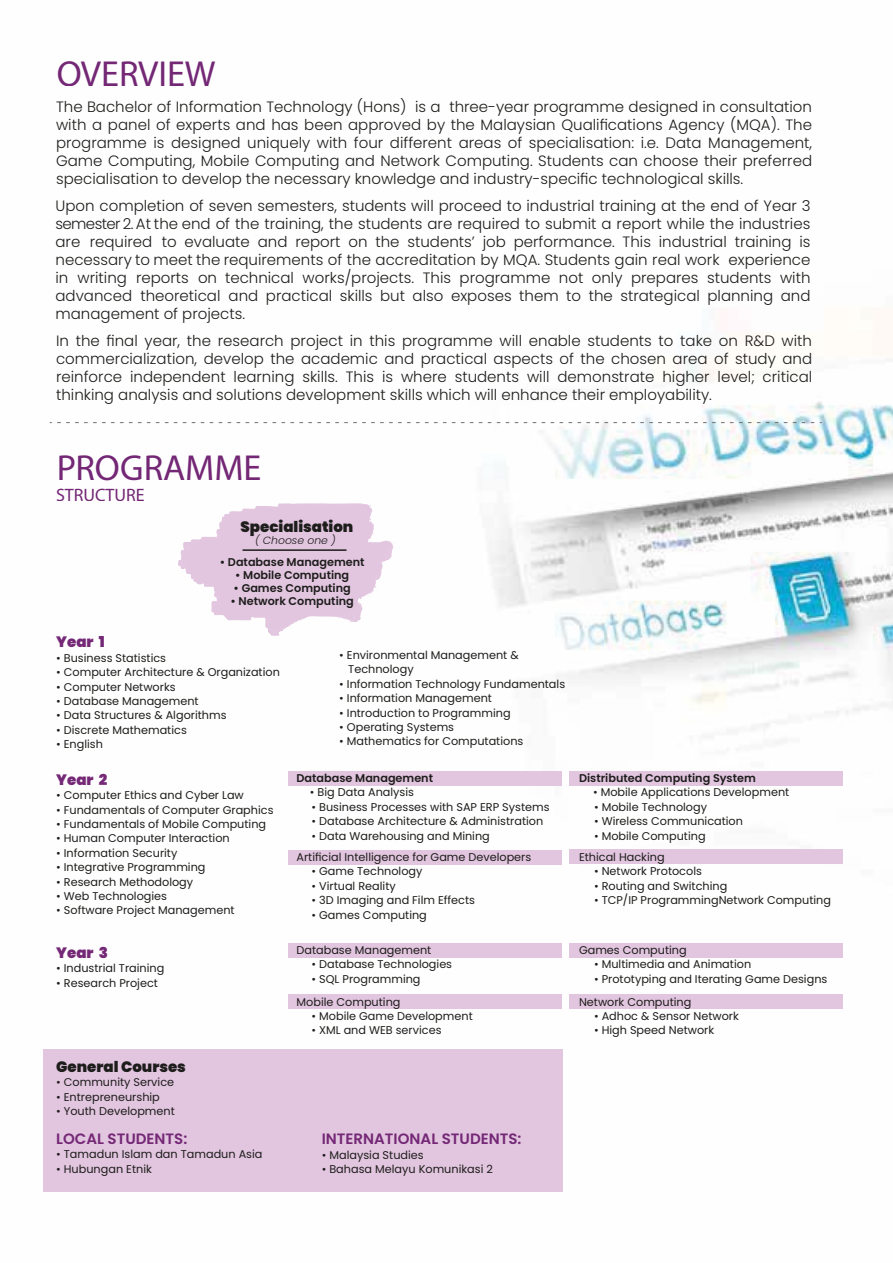
<style>
.page{position:relative;width:893px;height:1263px;background:#fff}
.page>*{position:absolute;margin:0;border:0;box-sizing:border-box;transform-origin:0 0}
.t1{font:36.3px "OLDSPORT02 ATHLETICNCV";color:#742876}
.t2{font:18px "OLDSPORT02 ATHLETICNCV";color:#742876}
.t3{font:300 15px/18px "Poppins";color:#1d1d1b;text-align:justify}
.t4{font:600 15px "Poppins";color:#742876}
.t5{font:900 15px "Poppins";color:#1d1d1b}
.t6{font:900 15px "Poppins";color:#742876}
.t7{font:11.25px/23px "Poppins";color:#1d1d1b}
.t8{font:600 11.25px "Poppins";color:#1d1d1b}
.t9{font:italic 300 10.5px "Poppins";color:#1d1d1b}
</style>
<div class="page">
<img style="left:43px;top:357px;width:850px;height:835px">
<div style="left:43px;top:1049px;width:519px;height:142px;background:#e2c5df"></div>
<div style="left:288px;top:771px;width:273px;height:14px;background:#e2c5df"></div>
<div style="left:569px;top:771px;width:274px;height:14px;background:#e2c5df"></div>
<div style="left:569px;top:850px;width:274px;height:14px;background:#e2c5df"></div>
<div style="left:288px;top:850px;width:273px;height:15px;background:#e2c5df"></div>
<div style="left:288px;top:943px;width:273px;height:15px;background:#e2c5df"></div>
<div style="left:569px;top:943px;width:274px;height:15px;background:#e2c5df"></div>
<div style="left:569px;top:994px;width:274px;height:15px;background:#e2c5df"></div>
<div style="left:288px;top:994px;width:273px;height:15px;background:#e2c5df"></div>
<svg style="left:178px;top:503px;width:216px;height:133px"></svg>
<hr style="left:243px;top:549px;width:103px;height:2px;background:#1d1d1b">
<svg style="left:50px;top:422px;width:771px;height:1px"></svg>
<h1 class="t1" style="left:56px;top:51px;width:161px">OVERVIEW</h1>
<p class="t3" style="left:56px;top:97px;width:758px">The Bachelor of Information Technology (Hons) is a three-year programme designed in consultation with a panel of experts and has been approved by the Malaysian Qualifications Agency (MQA). The programme is designed uniquely with four different areas of specialisation: i.e. Data Management, Game Computing, Mobile Computing and Network Computing. Students can choose their preferred specialisation to develop the necessary knowledge and industry-specific technological skills.</p>
<p class="t3" style="left:56px;top:197px;width:756px">Upon completion of seven semesters, students will proceed to industrial training at the end of Year 3 semester 2. At the end of the training, the students are required to submit a report while the industries are required to evaluate and report on the students’ job performance. This industrial training is necessary to meet the requirements of the accreditation by MQA. Students gain real work experience in writing reports on technical works/projects. This programme not only prepares students with advanced theoretical and practical skills but also exposes them to the strategical planning and management of projects.</p>
<p class="t3" style="left:56px;top:331px;width:758px">In the final year, the research project in this programme will enable students to take on R&amp;D with commercialization, develop the academic and practical aspects of the chosen area of study and reinforce independent learning skills. This is where students will demonstrate higher level; critical thinking analysis and solutions development skills which will enhance their employability.</p>
<h1 class="t1" style="left:56px;top:445px;width:207px">PROGRAMME</h1>
<h2 class="t2" style="left:56px;top:484px;width:90px">STRUCTURE</h2>
<h3 class="t5" style="left:241px;top:517px;width:114px">Specialisation</h3>
<p class="t9" style="left:255px;top:534px;width:82px">( Choose one )</p>
<p class="t8" style="left:220px;top:556px;width:146px">• Database Management</p>
<p class="t8" style="left:235px;top:569px;width:116px">• Mobile Computing</p>
<p class="t8" style="left:234px;top:581px;width:119px">• Games Computing</p>
<p class="t8" style="left:231px;top:594px;width:125px">• Network Computing</p>
<h3 class="t6" style="left:56px;top:633px;width:50px">Year 1</h3>
<p class="t7" style="left:56px;top:646px;width:111px">• Business Statistics</p>
<p class="t7" style="left:56px;top:661px;width:225px">• Computer Architecture &amp; Organization</p>
<p class="t7" style="left:56px;top:675px;width:121px">• Computer Networks</p>
<p class="t7" style="left:56px;top:690px;width:144px">• Database Management</p>
<p class="t7" style="left:56px;top:704px;width:172px">• Data Structures &amp; Algorithms</p>
<p class="t7" style="left:56px;top:718px;width:132px">• Discrete Mathematics</p>
<p class="t7" style="left:56px;top:733px;width:48px">• English</p>
<h3 class="t6" style="left:56px;top:771px;width:52px">Year 2</h3>
<p class="t7" style="left:56px;top:784px;width:189px">• Computer Ethics and Cyber Law</p>
<p class="t7" style="left:56px;top:798px;width:219px">• Fundamentals of Computer Graphics</p>
<p class="t7" style="left:56px;top:813px;width:211px">• Fundamentals of Mobile Computing</p>
<p class="t7" style="left:56px;top:827px;width:175px">• Human Computer Interaction</p>
<p class="t7" style="left:56px;top:841px;width:123px">• Information Security</p>
<p class="t7" style="left:56px;top:856px;width:151px">• Integrative Programming</p>
<p class="t7" style="left:56px;top:870px;width:139px">• Research Methodology</p>
<p class="t7" style="left:56px;top:885px;width:112px">• Web Technologies</p>
<p class="t7" style="left:56px;top:898px;width:180px">• Software Project Management</p>
<h3 class="t6" style="left:56px;top:944px;width:53px">Year 3</h3>
<p class="t7" style="left:56px;top:957px;width:110px">• Industrial Training</p>
<p class="t7" style="left:56px;top:971px;width:103px">• Research Project</p>
<h3 class="t5" style="left:56px;top:1058px;width:131px">General Courses</h3>
<p class="t7" style="left:56px;top:1071px;width:119px">• Community Service</p>
<p class="t7" style="left:56px;top:1085px;width:105px">• Entrepreneurship</p>
<p class="t7" style="left:56px;top:1100px;width:120px">• Youth Development</p>
<h3 class="t4" style="left:56px;top:1130px;width:133px">LOCAL STUDENTS:</h3>
<p class="t7" style="left:56px;top:1143px;width:208px">• Tamadun Islam dan Tamadun Asia</p>
<p class="t7" style="left:56px;top:1157px;width:97px">• Hubungan Etnik</p>
<p class="t7" style="left:348px;top:648px;width:172px;line-height:14.4px;text-indent:-9px">• Environmental Management &amp;<br>Technology</p>
<p class="t7" style="left:339px;top:672px;width:227px">• Information Technology Fundamentals</p>
<p class="t7" style="left:339px;top:687px;width:154px">• Information Management</p>
<p class="t7" style="left:339px;top:701px;width:173px">• Introduction to Programming</p>
<p class="t7" style="left:339px;top:716px;width:116px">• Operating Systems</p>
<p class="t7" style="left:339px;top:730px;width:186px">• Mathematics for Computations</p>
<p class="t8" style="left:296px;top:772px;width:138px">Database Management</p>
<p class="t7" style="left:310px;top:781px;width:106px">• Big Data Analysis</p>
<p class="t7" style="left:312px;top:795px;width:240px">• Business Processes with SAP ERP Systems</p>
<p class="t7" style="left:312px;top:810px;width:233px">• Database Architecture &amp; Administration</p>
<p class="t7" style="left:312px;top:824px;width:180px">• Data Warehousing and Mining</p>
<p class="t7" style="left:296px;top:846px;width:236px">Artificial Intelligence for Game Developers</p>
<p class="t7" style="left:312px;top:860px;width:112px">• Game Technology</p>
<p class="t7" style="left:312px;top:874px;width:86px">• Virtual Reality</p>
<p class="t7" style="left:312px;top:889px;width:165px">• 3D Imaging and Film Effects</p>
<p class="t7" style="left:312px;top:903px;width:117px">• Games Computing</p>
<p class="t7" style="left:296px;top:938px;width:136px">Database Management</p>
<p class="t7" style="left:312px;top:953px;width:142px">• Database Technologies</p>
<p class="t7" style="left:296px;top:967px;width:126px;text-indent:15px">• SQL Programming<br>Mobile Computing</p>
<p class="t7" style="left:312px;top:1005px;width:163px">• Mobile Game Development</p>
<p class="t7" style="left:312px;top:1019px;width:132px">• XML and WEB services</p>
<h3 class="t4" style="left:322px;top:1130px;width:201px">INTERNATIONAL STUDENTS:</h3>
<p class="t7" style="left:322px;top:1143px;width:104px">• Malaysia Studies</p>
<p class="t7" style="left:322px;top:1158px;width:173px">• Bahasa Melayu Komunikasi 2</p>
<p class="t8" style="left:579px;top:772px;width:178px">Distributed Computing System</p>
<p class="t7" style="left:593px;top:781px;width:198px">• Mobile Applications Development</p>
<p class="t7" style="left:594px;top:795px;width:115px">• Mobile Technology</p>
<p class="t7" style="left:594px;top:810px;width:150px">• Wireless Communication</p>
<p class="t7" style="left:579px;top:825px;width:128px;line-height:21.5px;text-indent:15px">• Mobile Computing<br>Ethical Hacking</p>
<p class="t7" style="left:594px;top:860px;width:109px">• Network Protocols</p>
<p class="t7" style="left:594px;top:874px;width:135px">• Routing and Switching</p>
<p class="t7" style="left:594px;top:889px;width:238px">• TCP/IP ProgrammingNetwork Computing</p>
<p class="t7" style="left:579px;top:938px;width:109px">Games Computing</p>
<p class="t7" style="left:594px;top:953px;width:159px">• Multimedia and Animation</p>
<p class="t7" style="left:579px;top:967px;width:250px;text-indent:15px">• Prototyping and Iterating Game Designs<br>Network Computing</p>
<p class="t7" style="left:594px;top:1005px;width:146px">• Adhoc &amp; Sensor Network</p>
<p class="t7" style="left:594px;top:1019px;width:122px">• High Speed Network</p>
</div>
